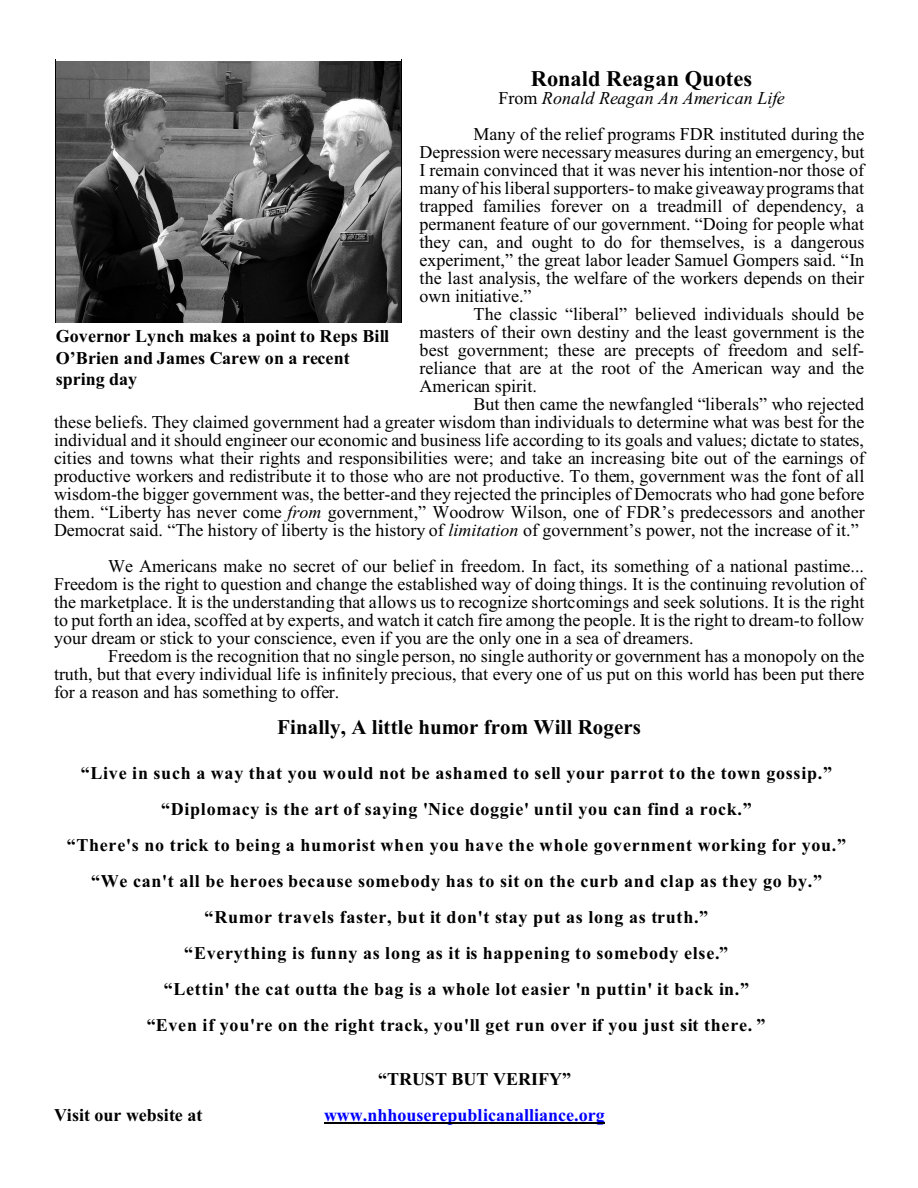
<style>
.page{position:relative;width:918px;height:1188px;background:#fff}
.page>*{position:absolute;margin:0;border:0;box-sizing:border-box;transform-origin:0 0}
.t1{font:700 22.35px "Times New Roman";color:#000}
.t2{font:700 21px "Times New Roman";letter-spacing:.005em;color:#000}
.t3{font:18px/18px "Times New Roman";color:#000;text-align:justify}
.t4{font:700 18px/36px "Times New Roman";letter-spacing:.04em;color:#000;text-align:center}
.t5{font:700 18px/21.3px "Times New Roman";letter-spacing:.005em;color:#000}
.t6{font:700 18px "Times New Roman";color:#000}
.t7{font:700 18px "Times New Roman";color:#00f}
.s1{font-style:italic}
</style>
<div class="page">
<img style="left:56px;top:62px;width:345px;height:261px">
<hr style="left:324px;top:1122px;width:281px;height:1px;background:#000">
<p class="t1" style="left:531px;top:70px;width:223px">Ronald Reagan Quotes</p>
<p class="t3" style="left:474px;top:81px;width:392px;line-height:36px;text-indent:25px">From <span class="s1">Ronald Reagan An American Life<br></span>Many of the relief programs FDR instituted during the</p>
<p class="t3" style="left:420px;top:144px;width:447px">Depression were necessary measures during an emergency, but I remain convinced that it was never his intention-nor those of many of his liberal supporters- to make giveaway programs that trapped families forever on a treadmill of dependency, a permanent feature of our government. “Doing for people what they can, and ought to do for themselves, is a dangerous experiment,” the great labor leader Samuel Gompers said. “In the last analysis, the welfare of the workers depends on their own initiative.”</p>
<p class="t3" style="left:420px;top:306px;width:446px;text-indent:54px">The classic “liberal” believed individuals should be masters of their own destiny and the least government is the best government; these are precepts of freedom and self&shy;reliance that are at the root of the American way and the American spirit.</p>
<p class="t3" style="left:54px;top:396px;width:812px;text-indent:420px">But then came the newfangled “liberals” who rejected these beliefs. They claimed government had a greater wisdom than individuals to determine what was best for the individual and it should engineer our economic and business life according to its goals and values; dictate to states, cities and towns what their rights and responsibilities were; and take an increasing bite out of the earnings of productive workers and redistribute it to those who are not productive. To them, government was the font of all wisdom-the bigger government was, the better-and they rejected the principles of Democrats who had gone before them. “Liberty has never come <span class="s1">from</span> government,” Woodrow Wilson, one of FDR’s predecessors and another Democrat said. “The history of liberty is the history of <span class="s1">limitation</span> of government’s power, not the increase of it.”</p>
<p class="t3" style="left:54px;top:558px;width:812px;text-indent:54px">We Americans make no secret of our belief in freedom. In fact, its something of a national pastime...<br>Freedom is the right to question and change the established way of doing things. It is the continuing revolution of the marketplace. It is the understanding that allows us to recognize shortcomings and seek solutions. It is the right to put forth an idea, scoffed at by experts, and watch it catch fire among the people. It is the right to dream-to follow your dream or stick to your conscience, even if you are the only one in a sea of dreamers.</p>
<p class="t3" style="left:54px;top:648px;width:812px;text-indent:54px">Freedom is the recognition that no single person, no single authority or government has a monopoly on the truth, but that every individual life is infinitely precious, that every one of us put on this world has been put there for a reason and has something to offer.</p>
<p class="t2" style="left:277px;top:719px;width:365px">Finally, A little humor from Will Rogers</p>
<p class="t4" style="left:67px;top:756px;width:781px">“Live in such a way that you would not be ashamed to sell your parrot to the town gossip.” “Diplomacy is the art of saying 'Nice doggie' until you can find a rock.”<br>“There's no trick to being a humorist when you have the whole government working for you.” “We can't all be heroes because somebody has to sit on the curb and clap as they go by.” “Rumor travels faster, but it don't stay put as long as truth.”<br>“Everything is funny as long as it is happening to somebody else.”<br>“Lettin' the cat outta the bag is a whole lot easier 'n puttin' it back in.”<br>“Even if you're on the right track, you'll get run over if you just sit there. ”</p>
<p class="t6" style="left:378px;top:1072px;width:195px">“TRUST BUT VERIFY”</p>
<p class="t6" style="left:54px;top:1108px;width:150px">Visit our website at</p>
<p class="t7" style="left:324px;top:1108px;width:282px">www.nhhouserepublicanalliance.org</p>
<p class="t5" style="left:56px;top:328px;width:335px">Governor Lynch makes a point to Reps Bill<br>O’Brien and James Carew on a recent spring day</p>
</div>
